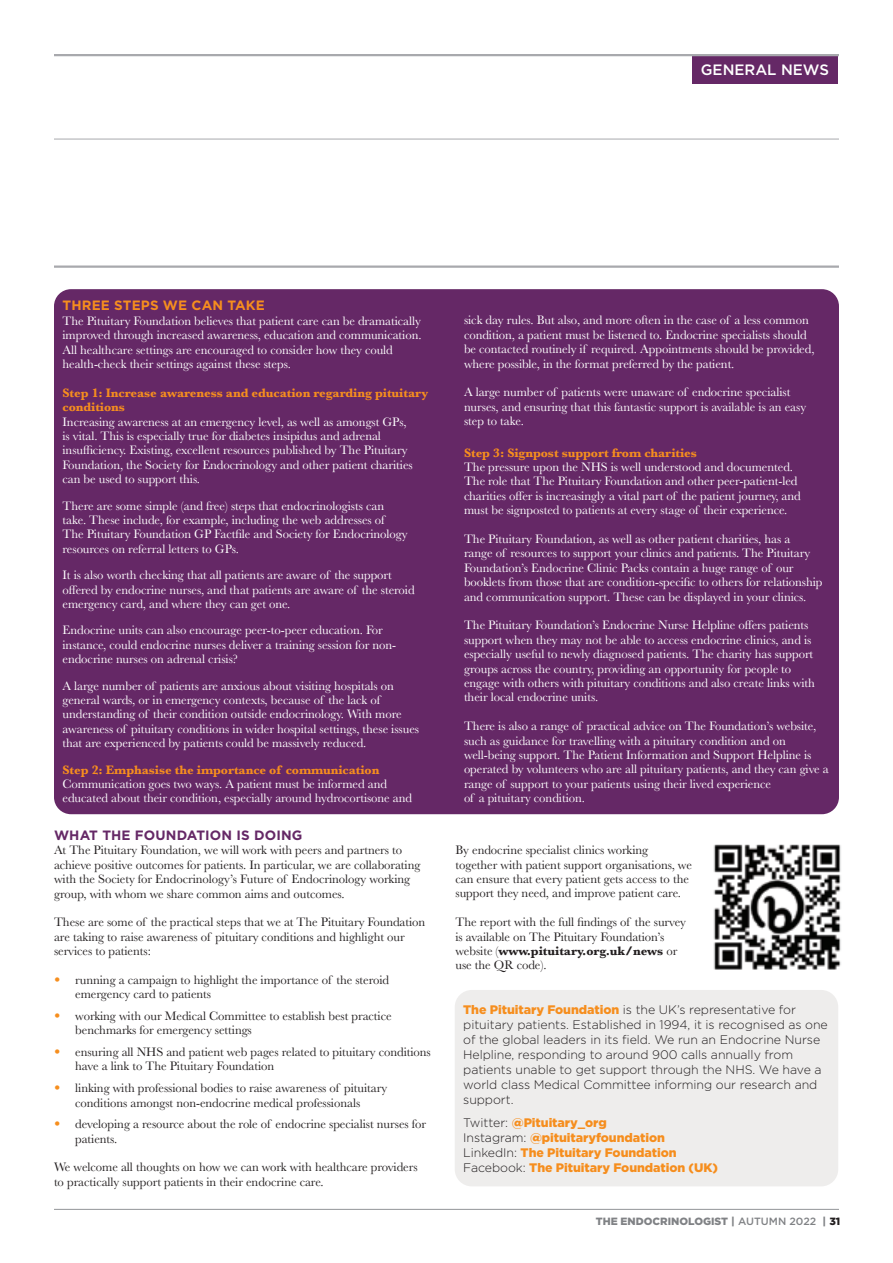
<style>
.page{position:relative;width:893px;height:1263px;background:#fff}
.page>*{position:absolute;margin:0;border:0;box-sizing:border-box;transform-origin:0 0}
.t1{font:500 15px "Gotham";color:#fff}
.t2{font:700 13.5px "Gotham";letter-spacing:.01em;color:#652866}
.t3{font:700 13.5px "Gotham";letter-spacing:.01em;color:#f68e1e}
.t4{font:12.75px/14.4px "Baskerville";letter-spacing:-.005em;color:#fff}
.t5{font:12.75px/14.4px "Baskerville";letter-spacing:-.005em;color:#231f20}
.t6{font:700 12.75px/14.4px "Baskerville";letter-spacing:-.005em;color:#f68e1e}
.t7{font:300 12.3px/15px "Gotham";letter-spacing:-.005em;color:#231f20}
.t8{font:900 12.3px/15px "Gotham";letter-spacing:-.005em;color:#f68e1e}
.t9{font:900 10.5px "Gotham";color:#808285}
.s1{font-family:"Gotham";font-weight:900;color:#f68e1e}
.s2{font-weight:700}
.s3{font-weight:900;color:#f68e1e}
.s4{font-weight:300;color:#231f20}
.s5{font-weight:500}
.s6{color:#231f20}
</style>
<div class="page">
<hr style="left:54px;top:1209px;width:785px;height:1px;background:#939598">
<div style="left:54px;top:289px;width:785px;height:525px;background:#652866;border-radius:17px"></div>
<hr style="left:54px;top:139px;width:785px;height:1px;background:#a8a9ad">
<hr style="left:54px;top:265px;width:785px;height:3px;background:#a8a9ad">
<div style="left:692px;top:54px;width:145px;height:29px;background:#652866"></div>
<hr style="left:54px;top:54px;width:785px;height:2px;background:#a8a9ad">
<img style="left:713px;top:844px;width:128px;height:126px">
<div style="left:455px;top:990px;width:383px;height:196px;background:#eeedec;border-radius:17px"></div>
<p class="t1" style="left:701px;top:60px;width:130px">GENERAL NEWS</p>
<p class="t3" style="left:63px;top:297px;width:204px">THREE STEPS WE CAN TAKE</p>
<p class="t4" style="left:63px;top:314px;width:361px">The Pituitary Foundation believes that patient care can be dramatically improved through increased awareness, education and communication.<br>All healthcare settings are encouraged to consider how they could health-check their settings against these steps.</p>
<p class="t6" style="left:63px;top:386px;width:367px">Step 1: Increase awareness and education regarding pituitary conditions</p>
<p class="t4" style="left:63px;top:414px;width:352px">Increasing awareness at an emergency level, as well as amongst GPs, is vital. This is especially true for diabetes insipidus and adrenal insufficiency. Existing, excellent resources published by The Pituitary Foundation, the Society for Endocrinology and other patient charities can be used to support this.</p>
<p class="t4" style="left:63px;top:498px;width:347px">There are some simple (and free) steps that endocrinologists can take. These include, for example, including the web addresses of The Pituitary Foundation GP Factfile and Society for Endocrinology resources on referral letters to GPs.</p>
<p class="t4" style="left:63px;top:568px;width:354px">It is also worth checking that all patients are aware of the support offered by endocrine nurses, and that patients are aware of the steroid emergency card, and where they can get one.</p>
<p class="t4" style="left:63px;top:623px;width:335px">Endocrine units can also encourage peer-to-peer education. For instance, could endocrine nurses deliver a training session for non&shy;endocrine nurses on adrenal crisis?</p>
<p class="t4" style="left:63px;top:678px;width:358px">A large number of patients are anxious about visiting hospitals on general wards, or in emergency contexts, because of the lack of understanding of their condition outside endocrinology. With more awareness of pituitary conditions in wider hospital settings, these issues that are experienced by patients could be massively reduced.</p>
<p class="t6" style="left:63px;top:762px;width:318px">Step 2: Emphasise the importance of communication</p>
<p class="t4" style="left:63px;top:777px;width:351px">Communication goes two ways. A patient must be informed and educated about their condition, especially around hydrocortisone and</p>
<p class="t2" style="left:54px;top:826px;width:250px">WHAT THE FOUNDATION IS DOING</p>
<p class="t5" style="left:54px;top:843px;width:368px">At The Pituitary Foundation, we will work with peers and partners to achieve positive outcomes for patients. In particular, we are collaborating with the Society for Endocrinology’s Future of Endocrinology working group, with whom we share common aims and outcomes.</p>
<p class="t5" style="left:54px;top:915px;width:373px">These are some of the practical steps that we at The Pituitary Foundation are taking to raise awareness of pituitary conditions and highlight our services to patients:</p>
<p class="t5" style="left:75px;top:973px;width:315px;text-indent:-21px"><span class="s1">•</span> running a campaign to highlight the importance of the steroid emergency card to patients</p>
<p class="t5" style="left:75px;top:1009px;width:318px;text-indent:-21px"><span class="s1">•</span> working with our Medical Committee to establish best practice benchmarks for emergency settings</p>
<p class="t5" style="left:75px;top:1045px;width:357px;text-indent:-21px"><span class="s1">•</span> ensuring all NHS and patient web pages related to pituitary conditions have a link to The Pituitary Foundation</p>
<p class="t5" style="left:54px;top:1081px;width:335px;text-align:center"><span class="s1">•</span> linking with professional bodies to raise awareness of pituitary conditions amongst non-endocrine medical professionals</p>
<p class="t5" style="left:75px;top:1117px;width:352px;text-indent:-21px"><span class="s1">•</span> developing a resource about the role of endocrine specialist nurses for patients.</p>
<p class="t5" style="left:54px;top:1160px;width:365px">We welcome all thoughts on how we can work with healthcare providers to practically support patients in their endocrine care.</p>
<p class="t4" style="left:464px;top:313px;width:352px">sick day rules. But also, and more often in the case of a less common condition, a patient must be listened to. Endocrine specialists should be contacted routinely if required. Appointments should be provided, where possible, in the format preferred by the patient.</p>
<p class="t4" style="left:464px;top:385px;width:344px">A large number of patients were unaware of endocrine specialist nurses, and ensuring that this fantastic support is available is an easy step to take.</p>
<p class="t6" style="left:464px;top:445px;width:234px">Step 3: Signpost support from charities</p>
<p class="t4" style="left:464px;top:460px;width:338px">The pressure upon the NHS is well understood and documented.<br>The role that The Pituitary Foundation and other peer-patient-led charities offer is increasingly a vital part of the patient journey, and must be signposted to patients at every stage of their experience.</p>
<p class="t4" style="left:464px;top:532px;width:360px">The Pituitary Foundation, as well as other patient charities, has a<br>range of resources to support your clinics and patients. The Pituitary Foundation’s Endocrine Clinic Packs contain a huge range of our booklets from those that are condition-specific to others for relationship and communication support. These can be displayed in your clinics.</p>
<p class="t4" style="left:464px;top:618px;width:353px">The Pituitary Foundation’s Endocrine Nurse Helpline offers patients support when they may not be able to access endocrine clinics, and is especially useful to newly diagnosed patients. The charity has support groups across the country, providing an opportunity for people to engage with others with pituitary conditions and also create links with their local endocrine units.</p>
<p class="t4" style="left:464px;top:719px;width:366px">There is also a range of practical advice on The Foundation’s website, such as guidance for travelling with a pituitary condition and on well-being support. The Patient Information and Support Helpline is operated by volunteers who are all pituitary patients, and they can give a range of support to your patients using their lived experience<br>of a pituitary condition.</p>
<p class="t5" style="left:455px;top:843px;width:238px">By endocrine specialist clinics working together with patient support organisations, we can ensure that every patient gets access to the support they need, and improve patient care.</p>
<p class="t5" style="left:455px;top:915px;width:232px">The report with the full findings of the survey is available on The Pituitary Foundation’s website (<span class="s2">www.pituitary.org.uk/news</span> or use the QR code).</p>
<p class="t7" style="left:463px;top:1002px;width:366px"><span class="s3">The Pituitary Foundation</span> is the UK’s representative for pituitary patients. Established in 1994, it is recognised as one of the global leaders in its field. We run an Endocrine Nurse Helpline, responding to around 900 calls annually from patients unable to get support through the NHS. We have a world class Medical Committee informing our research and support.</p>
<p class="t8" style="left:463px;top:1115px;width:256px"><span class="s4">Twitter:</span> @Pituitary_org<br><span class="s4">Instagram:</span> @pituitaryfoundation <span class="s4">LinkedIn:</span> The Pituitary Foundation <span class="s4">Facebook:</span> The Pituitary Foundation (UK)</p>
<p class="t9" style="left:596px;top:1214px;width:246px">THE ENDOCRINOLOGIST | <span class="s5">AUTUMN 2022</span> | <span class="s6">31</span></p>
</div>
